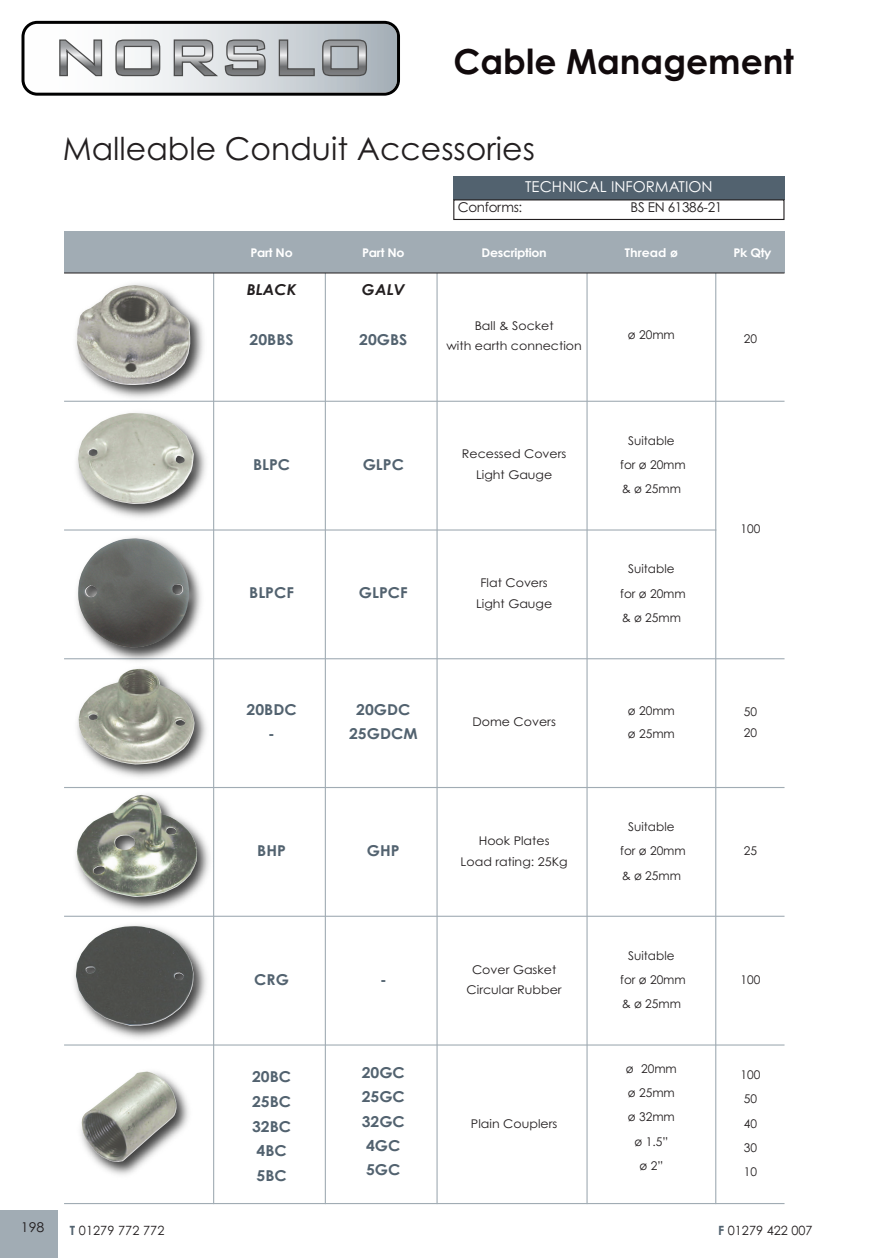
<style>
.page{position:relative;width:891px;height:1258px;background:#fff}
.page>*{position:absolute;margin:0;border:0;box-sizing:border-box;transform-origin:0 0}
.t1{font:700 34.5px "Century Gothic";color:#110a0c}
.t2{font:31.5px "Century Gothic";color:#231f20}
.t3{font:700 15px/24.5px "Century Gothic";color:#52626f;text-align:center;scale:1.05 1}
.t4{font:15px "Century Gothic";color:#fff}
.t5{font:italic 700 15px "Century Gothic";color:#231f20;scale:1.05 1}
.t6{font:13.5px "Century Gothic";letter-spacing:-.025em;color:#231f20}
.t7{font:13.5px "Century Gothic";letter-spacing:-.025em;color:#231f20;scale:1.05 1}
.t8{font:12.75px "Century Gothic";letter-spacing:.005em;color:#231f20}
.t9{font:12px/24.5px "Century Gothic";color:#231f20;text-align:center}
.t10{font:12px/20.9px "Century Gothic";color:#231f20;text-align:center;scale:1.05 1}
.t11{font:700 12px "Century Gothic";letter-spacing:-.025em;color:#fff;scale:1.05 1}
.s1{font-weight:700;color:#52626f}
</style>
<div class="page">
<svg style="left:21px;top:21px;width:379px;height:75px"></svg>
<div style="left:0;top:1209px;width:58px;height:48px;background:#a1acb4"></div>
<div style="left:64px;top:231px;width:150px;height:42px;background:#a1acb4"></div>
<div style="left:214px;top:231px;width:111px;height:42px;background:#a1acb4"></div>
<div style="left:325px;top:231px;width:112px;height:42px;background:#a1acb4"></div>
<div style="left:437px;top:231px;width:150px;height:42px;background:#a1acb4"></div>
<div style="left:587px;top:231px;width:129px;height:42px;background:#a1acb4"></div>
<div style="left:716px;top:231px;width:68px;height:42px;background:#a1acb4"></div>
<hr style="left:325px;top:231px;width:1px;height:972px;background:#a1acb4">
<hr style="left:436px;top:231px;width:2px;height:972px;background:#a1acb4">
<hr style="left:586px;top:231px;width:1px;height:972px;background:#a1acb4">
<hr style="left:715px;top:231px;width:1px;height:972px;background:#a1acb4">
<hr style="left:64px;top:273px;width:720px;height:1px;background:#231f20">
<hr style="left:64px;top:400px;width:720px;height:2px;background:#a1acb4">
<hr style="left:64px;top:529px;width:652px;height:1px;background:#a1acb4">
<hr style="left:64px;top:658px;width:720px;height:1px;background:#a1acb4">
<hr style="left:64px;top:787px;width:720px;height:1px;background:#a1acb4">
<hr style="left:64px;top:915px;width:720px;height:1px;background:#a1acb4">
<hr style="left:64px;top:1044px;width:720px;height:1px;background:#a1acb4">
<hr style="left:64px;top:1202px;width:720px;height:1px;background:#a1acb4">
<img style="left:66px;top:1060px;width:149px;height:145px">
<img style="left:82px;top:1071px;width:95px;height:90px">
<img style="left:64px;top:272px;width:166px;height:130px">
<img style="left:77px;top:285px;width:113px;height:100px">
<img style="left:64px;top:392px;width:163px;height:132px">
<img style="left:78px;top:413px;width:116px;height:91px">
<img style="left:64px;top:524px;width:166px;height:136px">
<img style="left:78px;top:538px;width:111px;height:109px">
<img style="left:64px;top:648px;width:165px;height:132px">
<img style="left:79px;top:669px;width:116px;height:95px">
<img style="left:76px;top:780px;width:139px;height:129px">
<img style="left:77px;top:794px;width:120px;height:103px">
<img style="left:64px;top:909px;width:179px;height:151px">
<img style="left:76px;top:926px;width:118px;height:99px">
<div style="left:453px;top:176px;width:331px;height:23px;background:#52626f"></div>
<div style="left:453px;top:199px;width:331px;height:21px;border:1px solid #231f20"></div>
<h1 class="t1" style="left:453px;top:42px;width:342px">Cable Management</h1>
<h2 class="t2" style="left:63px;top:130px;width:474px">Malleable Conduit Accessories</h2>
<p class="t4" style="left:525px;top:178px;width:189px">TECHNICAL INFORMATION</p>
<p class="t6" style="left:458px;top:199px;width:66px">Conforms:</p>
<p class="t6" style="left:630px;top:199px;width:93px">BS EN 61386-21</p>
<p class="t11" style="left:250px;top:245px;width:42px">Part No</p>
<p class="t11" style="left:362px;top:245px;width:42px">Part No</p>
<p class="t11" style="left:481px;top:245px;width:64px">Description</p>
<p class="t11" style="left:625px;top:245px;width:52px">Thread ø</p>
<p class="t11" style="left:733px;top:245px;width:38px">Pk Qty</p>
<p class="t5" style="left:247px;top:281px;width:49px">BLACK</p>
<p class="t3" style="left:250px;top:328px;width:44px">20BBS</p>
<p class="t5" style="left:362px;top:281px;width:42px">GALV</p>
<p class="t3" style="left:359px;top:328px;width:47px">20GBS</p>
<p class="t10" style="left:446px;top:317px;width:130px;line-height:19.4px">Ball &amp; Socket<br>with earth connection</p>
<p class="t9" style="left:628px;top:323px;width:48px">ø 20mm</p>
<p class="t9" style="left:744px;top:327px;width:15px">20</p>
<p class="t3" style="left:253px;top:452px;width:37px">BLPC</p>
<p class="t3" style="left:363px;top:452px;width:41px">GLPC</p>
<p class="t10" style="left:462px;top:444px;width:101px">Recessed Covers<br>Light Gauge</p>
<p class="t3" style="left:249px;top:581px;width:44px">BLPCF</p>
<p class="t3" style="left:359px;top:581px;width:48px">GLPCF</p>
<p class="t10" style="left:476px;top:572px;width:74px">Flat Covers<br>Light Gauge</p>
<p class="t9" style="left:620px;top:428px;width:67px">Suitable<br>for ø 20mm &amp; ø 25mm</p>
<p class="t9" style="left:620px;top:557px;width:67px">Suitable<br>for ø 20mm &amp; ø 25mm</p>
<p class="t9" style="left:740px;top:517px;width:21px">100</p>
<p class="t3" style="left:247px;top:697px;width:49px">20BDC -</p>
<p class="t3" style="left:349px;top:697px;width:67px">20GDC<br>25GDCM</p>
<p class="t10" style="left:472px;top:711px;width:81px">Dome Covers</p>
<p class="t9" style="left:628px;top:699px;width:48px;line-height:23px;text-align:left">ø 20mm ø 25mm</p>
<p class="t9" style="left:744px;top:701px;width:15px;line-height:20.9px;text-align:left">50<br>20</p>
<p class="t3" style="left:257px;top:838px;width:29px">BHP</p>
<p class="t3" style="left:367px;top:838px;width:33px">GHP</p>
<p class="t10" style="left:461px;top:830px;width:103px">Hook Plates<br>Load rating: 25Kg</p>
<p class="t3" style="left:254px;top:967px;width:34px">CRG</p>
<p class="t3" style="left:380px;top:967px;width:8px">-</p>
<p class="t3" style="left:252px;top:1064px;width:39px;line-height:24.9px;text-align:left">20BC<br>25BC<br>32BC<br>4BC<br>5BC</p>
<p class="t3" style="left:362px;top:1060px;width:43px;text-align:left">20GC<br>25GC<br>32GC<br>4GC<br>5GC</p>
<p class="t10" style="left:466px;top:958px;width:92px">Cover Gasket<br>Circular Rubber</p>
<p class="t10" style="left:471px;top:1112px;width:84px">Plain Couplers</p>
<p class="t9" style="left:620px;top:814px;width:67px">Suitable<br>for ø 20mm &amp; ø 25mm</p>
<p class="t9" style="left:620px;top:943px;width:67px">Suitable<br>for ø 20mm &amp; ø 25mm</p>
<p class="t9" style="left:744px;top:838px;width:15px">25</p>
<p class="t9" style="left:740px;top:967px;width:21px">100</p>
<p class="t9" style="left:626px;top:1056px;width:52px">ø 20mm ø 25mm ø 32mm ø 1.5”<br>ø 2”</p>
<p class="t9" style="left:740px;top:1062px;width:21px;text-align:left">100<br>50<br>40<br>30<br>10</p>
<p class="t7" style="left:21px;top:1219px;width:24px">198</p>
<p class="t8" style="left:70px;top:1222px;width:96px"><span class="s1">T</span> 01279 772 772</p>
<p class="t8" style="left:718px;top:1222px;width:96px"><span class="s1">F</span> 01279 422 007</p>
</div>
